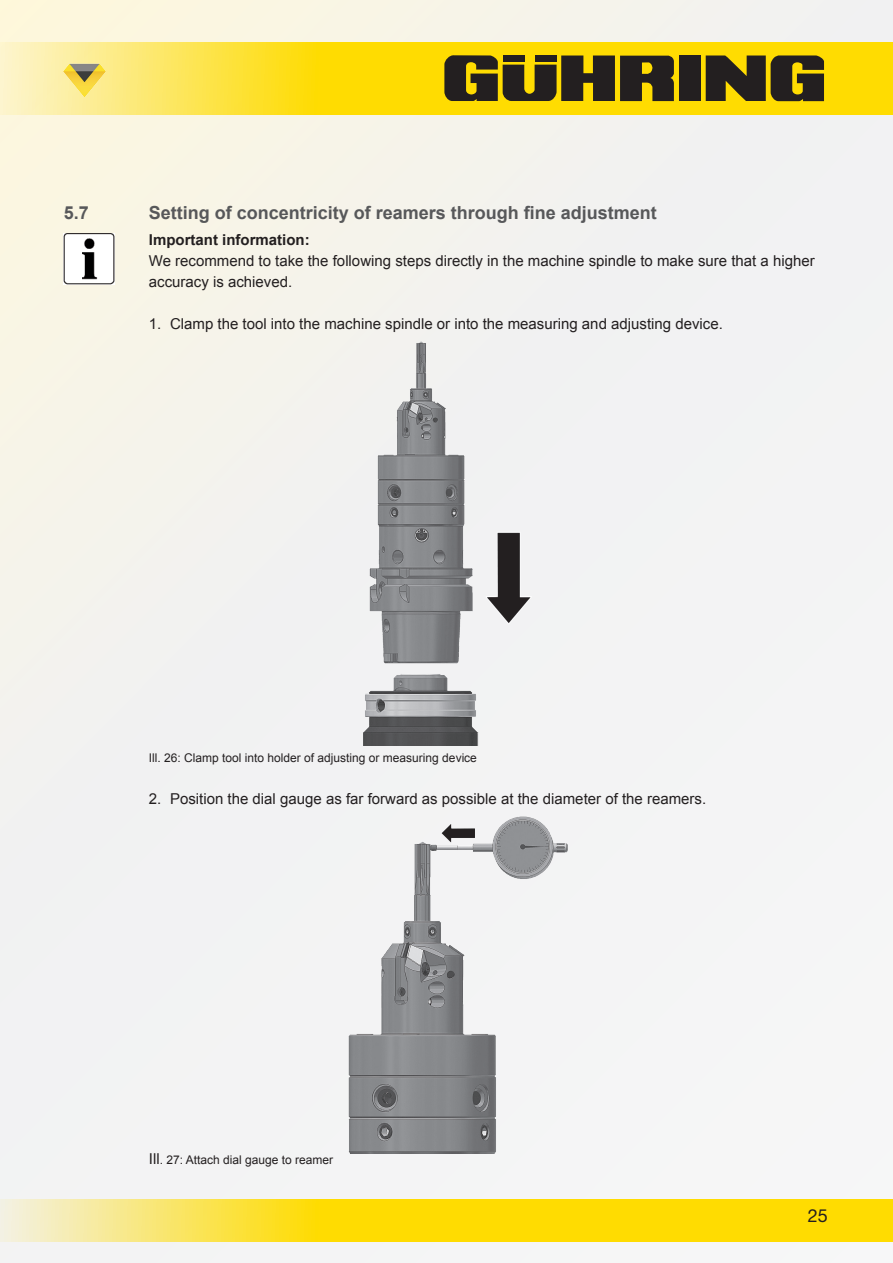
<style>
.page{position:relative;width:893px;height:1263px;background:#fff}
.page>*{position:absolute;margin:0;border:0;box-sizing:border-box;transform-origin:0 0}
.Headline_Versalien_1{font:700 18px "Arial";color:#57585a}
.t1{font:18px "Helvetica Neue LTW1 G";color:#231f20}
.Fliesstext_45_light{font:15px/21px "Arial";color:#231f20}
.Fließtext_Fett{font:700 15px "Arial";color:#231f20}
.Bildunterschrift{font:12px "Arial";color:#231f20}
.Fliesstext_45_light-2{font:12px "Arial";color:#231f20}
.s1{font-size:15px}
</style>
<div class="page">
<div style="left:0;top:0;width:893px;height:1263px;background:linear-gradient(to right,#f5f3ea,#f3f3f4)"></div>
<svg style="left:0;top:43px;width:893px;height:72px;background:#fde12f"></svg>
<svg style="left:0;top:1199px;width:893px;height:43px;background:#fcdf29"></svg>
<div style="left:679px;top:56px;width:22px;height:45px;background:#231f20"></div>
<svg style="left:706px;top:55px;width:118px;height:46px;background:#4f4419"></svg>
<svg style="left:444px;top:55px;width:230px;height:46px;background:#554a18"></svg>
<img style="left:64px;top:64px;width:43px;height:42px">
<img style="left:191px;top:339px;width:511px;height:406px">
<img style="left:254px;top:815px;width:385px;height:339px">
<img style="left:64px;top:234px;width:51px;height:51px">
<p class="Headline_Versalien_1" style="left:64px;top:200px;width:27px">5.7</p>
<p class="Headline_Versalien_1" style="left:149px;top:200px;width:510px">Setting of concentricity of reamers through fine adjustment</p>
<p class="Fließtext_Fett" style="left:149px;top:229px;width:162px">Important information:</p>
<p class="Fliesstext_45_light" style="left:149px;top:250px;width:667px">We recommend to take the following steps directly in the machine spindle to make sure that a higher accuracy is achieved.</p>
<p class="Fliesstext_45_light" style="left:149px;top:313px;width:576px">1. Clamp the tool into the machine spindle or into the measuring and adjusting device.</p>
<p class="Bildunterschrift" style="left:149px;top:750px;width:330px">Ill. 26: Clamp tool into holder of adjusting or measuring device</p>
<p class="Fliesstext_45_light" style="left:149px;top:788px;width:559px">2. Position the dial gauge as far forward as possible at the diameter of the reamers.</p>
<p class="Fliesstext_45_light-2" style="left:149px;top:1152px;width:186px"><span class="s1">Ill</span>. 27: Attach dial gauge to reamer</p>
<p class="t1" style="left:808px;top:1204px;width:22px">25</p>
</div>
